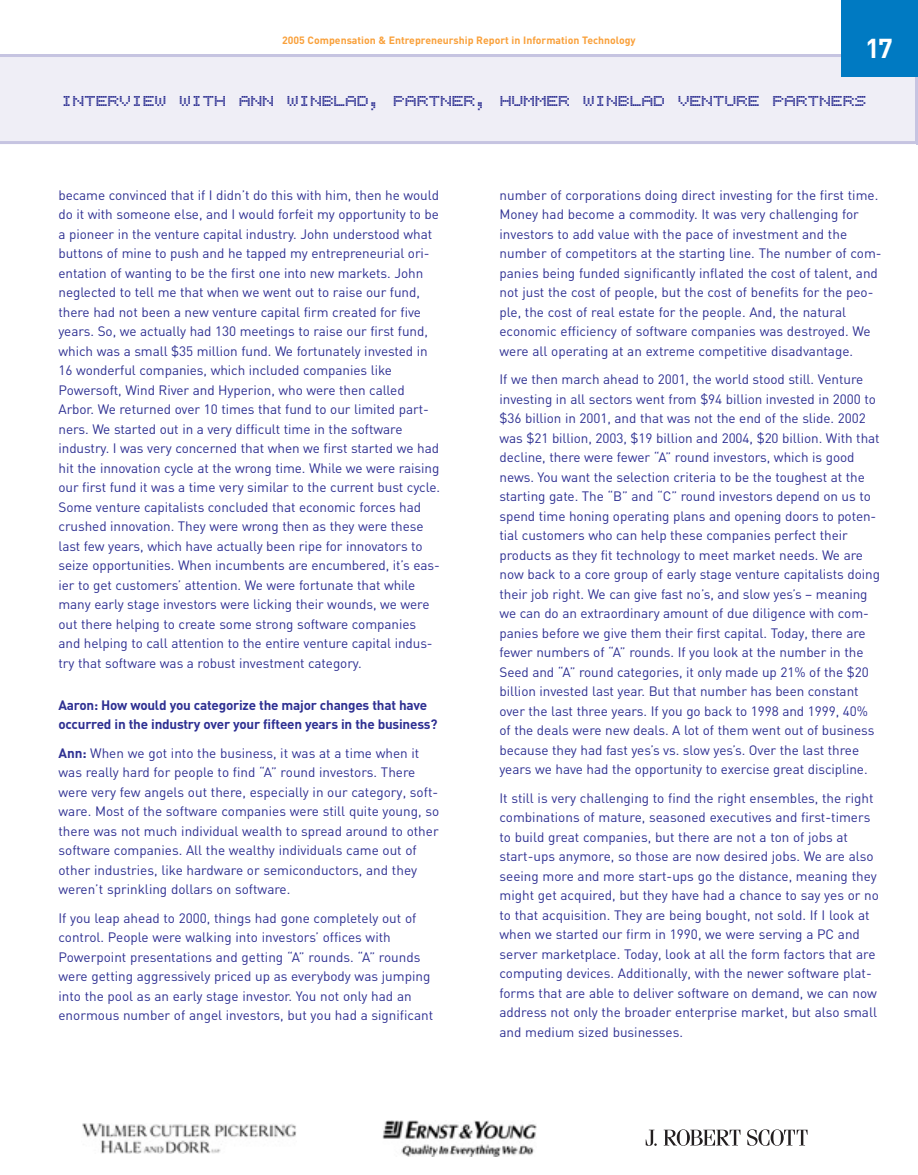
<style>
.page{position:relative;width:918px;height:1175px;background:#fff}
.page>*{position:absolute;margin:0;border:0;box-sizing:border-box;transform-origin:0 0}
.t1{font:700 27px "DIN";color:#fff}
.t2{font:22.5px "Bubbledot ICG Coarse Pos";letter-spacing:-.035em;color:#2e3092}
.t3{font:13.5px/19.5px "DIN";letter-spacing:-.005em;color:#2e3092}
.t4{font:700 13.5px/19.5px "DIN";letter-spacing:-.015em;color:#2e3092}
.t5{font:700 10.5px "DIN";color:#f9a03a}
.s1{font-weight:700}
</style>
<div class="page">
<div style="left:0;top:54px;width:916px;height:90px;background:#efeef6"></div>
<hr style="left:916px;top:54px;width:2px;height:90px;background:#c6c4e1">
<img style="left:82px;top:1123px;width:215px;height:30px">
<img style="left:382px;top:1120px;width:155px;height:37px">
<svg style="left:646px;top:1129px;width:11px;height:16px"></svg>
<svg style="left:664px;top:1129px;width:76px;height:16px"></svg>
<svg style="left:747px;top:1129px;width:61px;height:16px"></svg>
<div style="left:842px;top:0;width:76px;height:76px;background:#007ac2"></div>
<p class="t5" style="left:282px;top:37px;width:355px">2005 Compensation &amp; Entrepreneurship Report in Information Technology</p>
<h1 class="t1" style="left:865px;top:38px;width:29px">17</h1>
<h2 class="t2" style="left:61px;top:85px;width:807px">INTERVIEW WITH ANN WINBLAD, PARTNER, HUMMER WINBLAD VENTURE PARTNERS</h2>
<p class="t3" style="left:58px;top:186px;width:383px">became convinced that if I didn’t do this with him, then he would do it with someone else, and I would forfeit my opportunity to be a pioneer in the venture capital industry. John understood what buttons of mine to push and he tapped my entrepreneurial ori&shy;entation of wanting to be the first one into new markets. John neglected to tell me that when we went out to raise our fund, there had not been a new venture capital firm created for five years. So, we actually had 130 meetings to raise our first fund, which was a small $35 million fund. We fortunately invested in 16 wonderful companies, which included companies like Powersoft, Wind River and Hyperion, who were then called Arbor. We returned over 10 times that fund to our limited part&shy;ners. We started out in a very difficult time in the software industry. I was very concerned that when we first started we had hit the innovation cycle at the wrong time. While we were raising our first fund it was a time very similar to the current bust cycle.<br>Some venture capitalists concluded that economic forces had crushed innovation. They were wrong then as they were these last few years, which have actually been ripe for innovators to seize opportunities. When incumbents are encumbered, it’s eas&shy;ier to get customers’ attention. We were fortunate that while many early stage investors were licking their wounds, we were out there helping to create some strong software companies and helping to call attention to the entire venture capital indus&shy;try that software was a robust investment category.</p>
<p class="t4" style="left:58px;top:696px;width:380px">Aaron: How would you categorize the major changes that have occurred in the industry over your fifteen years in the business?</p>
<p class="t3" style="left:58px;top:744px;width:382px"><span class="s1">Ann:</span> When we got into the business, it was at a time when it was really hard for people to find “A” round investors. There were very few angels out there, especially in our category, soft&shy;ware. Most of the software companies were still quite young, so there was not much individual wealth to spread around to other software companies. All the wealthy individuals came out of other industries, like hardware or semiconductors, and they weren’t sprinkling dollars on software.</p>
<p class="t3" style="left:58px;top:909px;width:376px">If you leap ahead to 2000, things had gone completely out of control. People were walking into investors’ offices with Powerpoint presentations and getting “A” rounds. “A” rounds were getting aggressively priced up as everybody was jumping into the pool as an early stage investor. You not only had an enormous number of angel investors, but you had a significant</p>
<p class="t3" style="left:500px;top:186px;width:384px">number of corporations doing direct investing for the first time.<br>Money had become a commodity. It was very challenging for investors to add value with the pace of investment and the number of competitors at the starting line. The number of com&shy;panies being funded significantly inflated the cost of talent, and not just the cost of people, but the cost of benefits for the peo&shy;ple, the cost of real estate for the people. And, the natural economic efficiency of software companies was destroyed. We were all operating at an extreme competitive disadvantage.</p>
<p class="t3" style="left:500px;top:371px;width:382px">If we then march ahead to 2001, the world stood still. Venture investing in all sectors went from $94 billion invested in 2000 to $36 billion in 2001, and that was not the end of the slide. 2002 was $21 billion, 2003, $19 billion and 2004, $20 billion. With that decline, there were fewer “A” round investors, which is good news. You want the selection criteria to be the toughest at the starting gate. The “B” and “C” round investors depend on us to spend time honing operating plans and opening doors to poten&shy;tial customers who can help these companies perfect their products as they fit technology to meet market needs. We are now back to a core group of early stage venture capitalists doing their job right. We can give fast no’s, and slow yes’s – meaning we can do an extraordinary amount of due diligence with com&shy;panies before we give them their first capital. Today, there are fewer numbers of “A” rounds. If you look at the number in the Seed and “A” round categories, it only made up 21% of the $20 billion invested last year. But that number has been constant over the last three years. If you go back to 1998 and 1999, 40% of the deals were new deals. A lot of them went out of business because they had fast yes’s vs. slow yes’s. Over the last three years we have had the opportunity to exercise great discipline.</p>
<p class="t3" style="left:500px;top:789px;width:381px">It still is very challenging to find the right ensembles, the right combinations of mature, seasoned executives and first-timers to build great companies, but there are not a ton of jobs at start-ups anymore, so those are now desired jobs. We are also seeing more and more start-ups go the distance, meaning they might get acquired, but they have had a chance to say yes or no to that acquisition. They are being bought, not sold. If I look at when we started our firm in 1990, we were serving a PC and server marketplace. Today, look at all the form factors that are computing devices. Additionally, with the newer software plat&shy;forms that are able to deliver software on demand, we can now address not only the broader enterprise market, but also small and medium sized businesses.</p>
</div>
